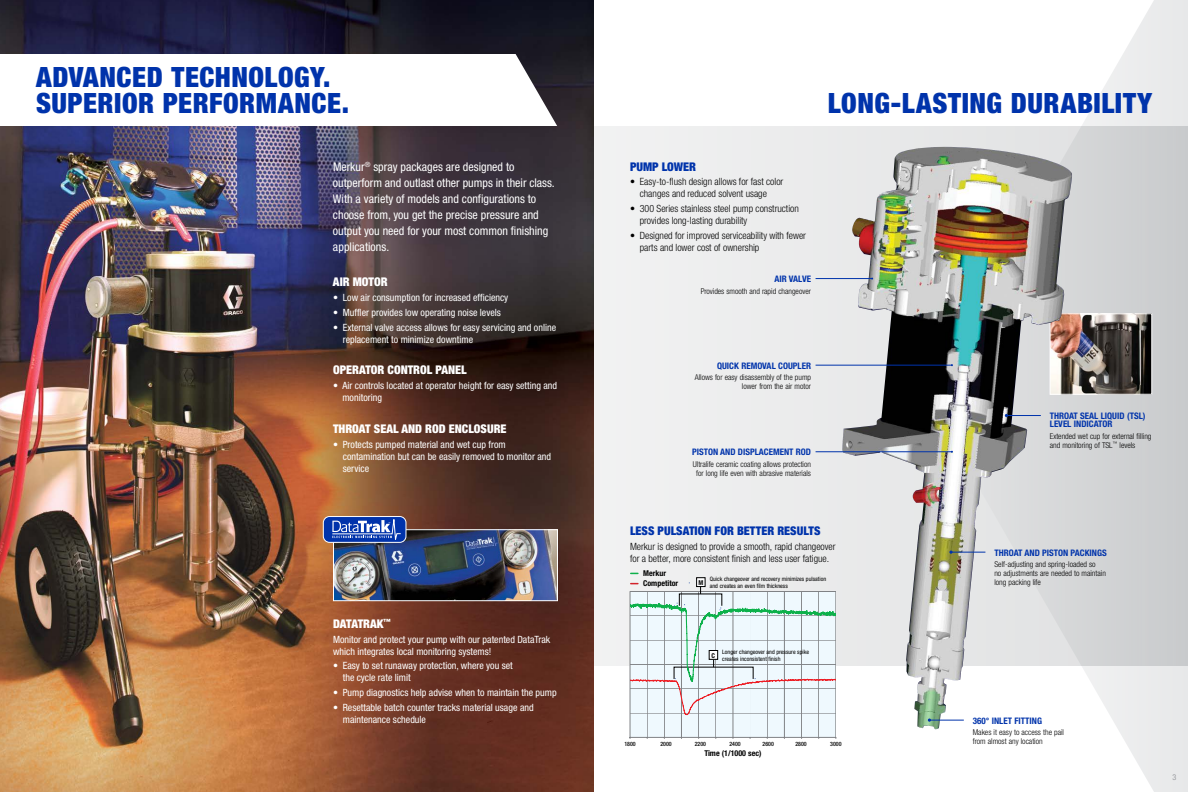
<style>
.page{position:relative;width:1188px;height:792px;background:#fff}
.page>*{position:absolute;margin:0;border:0;box-sizing:border-box;transform-origin:0 0}
.t1{font:900 condensed 28px/26px "Helvetica Neue LTW1 G";letter-spacing:.02em;color:#0033ab}
.t2{font:condensed 12px/16px "Helvetica Neue LTW1 G";color:#fff}
.t3{font:900 condensed 12px "Helvetica Neue LTW1 G";color:#fff}
.t4{font:900 condensed 12px "Helvetica Neue LTW1 G";color:#0033ab}
.t5{font:condensed 10px/12px "Helvetica Neue LTW1 G";color:#fff}
.t6{font:300 condensed 10px/12px "Helvetica Neue LTW1 G";color:#000}
.t7{font:700 condensed 9px/8px "Helvetica Neue LTW1 G";color:#0033ab}
.t8{font:300 condensed 8px/9px "Helvetica Neue LTW1 G";color:#000}
.t9{font:700 condensed 8px "Helvetica Neue LTW1 G";color:#000}
.t10{font:300 condensed 8px "Helvetica Neue LTW1 G";color:#939598}
.t11{font:700 condensed 6.7px "Helvetica Neue LTW1 G";color:#010101}
.t12{font:condensed 6px/7px "Helvetica Neue LTW1 G";color:#000}
.t13{font:500 condensed 5.9px "Helvetica Neue LTW1 G";color:#000}
</style>
<div class="page">
<svg style="left:1082px;top:0;width:106px;height:792px;fill:#ecedee"></svg>
<svg style="left:594px;top:126px;width:594px;height:540px;fill:#ebecec"></svg>
<img style="left:1072px;top:316px;width:78px;height:77px">
<div style="left:1050px;top:314px;width:102px;height:81px;border:1px solid #fff"></div>
<img style="left:0;top:0;width:594px;height:792px">
<svg style="left:0;top:54px;width:557px;height:72px"></svg>
<img style="left:842px;top:147px;width:230px;height:583px">
<hr style="left:1006px;top:415px;width:35px;height:1px;background:#0033ab">
<hr style="left:816px;top:278px;width:56px;height:1px;background:#0033ab">
<hr style="left:951px;top:552px;width:34px;height:1px;background:#0033ab">
<hr style="left:816px;top:365px;width:136px;height:1px;background:#0033ab">
<hr style="left:816px;top:452px;width:136px;height:1px;background:#0033ab">
<hr style="left:929px;top:720px;width:35px;height:1px;background:#0033ab">
<img style="left:335px;top:531px;width:221px;height:68px">
<div style="left:333px;top:529px;width:225px;height:72px;border:1px solid #fff"></div>
<div style="left:323px;top:517px;width:83px;height:25px;background:#0033ab;border-radius:6px"></div>
<div style="left:323px;top:516px;width:83px;height:27px;border:1px solid #fff;border-radius:6px"></div>
<svg style="left:332px;top:515px;width:69px;height:27px"></svg>
<div style="left:697px;top:578px;width:8px;height:9px;background:#fff"></div>
<div style="left:696px;top:578px;width:9px;height:9px;border:1px solid #010101"></div>
<div style="left:630px;top:591px;width:206px;height:146px;background:#eff9fe"></div>
<hr style="left:647px;top:591px;width:1px;height:146px;background:#808285">
<hr style="left:664px;top:591px;width:1px;height:146px;background:#808285">
<hr style="left:681px;top:591px;width:1px;height:146px;background:#808285">
<hr style="left:699px;top:591px;width:1px;height:146px;background:#808285">
<hr style="left:716px;top:591px;width:1px;height:146px;background:#808285">
<hr style="left:733px;top:591px;width:1px;height:146px;background:#808285">
<hr style="left:750px;top:591px;width:1px;height:146px;background:#808285">
<hr style="left:767px;top:591px;width:1px;height:146px;background:#808285">
<hr style="left:784px;top:591px;width:1px;height:146px;background:#808285">
<hr style="left:802px;top:591px;width:1px;height:146px;background:#808285">
<hr style="left:819px;top:591px;width:1px;height:146px;background:#808285">
<hr style="left:836px;top:591px;width:1px;height:146px;background:#808285">
<hr style="left:630px;top:591px;width:1px;height:146px;background:#808285">
<hr style="left:630px;top:737px;width:206px;height:1px;background:#808285">
<svg style="left:629px;top:583px;width:208px;height:133px"></svg>
<h1 class="t1" style="left:36px;top:64px;width:315px">ADVANCED TECHNOLOGY.<br>SUPERIOR PERFORMANCE.</h1>
<p class="t2" style="left:333px;top:158px;width:223px">Merkur<sup>®</sup> spray packages are designed to outperform and outlast other pumps in their class.<br>With a variety of models and configurations to choose from, you get the precise pressure and output you need for your most common finishing applications.</p>
<p class="t3" style="left:333px;top:275px;width:56px">AIR MOTOR</p>
<p class="t5" style="left:333px;top:292px;width:177px">• Low air consumption for increased efficiency</p>
<p class="t5" style="left:333px;top:306px;width:170px">• Muffler provides low operating noise levels</p>
<p class="t5" style="left:343px;top:321px;width:215px;text-indent:-10px">• External valve access allows for easy servicing and online replacement to minimize downtime</p>
<p class="t3" style="left:333px;top:363px;width:135px">OPERATOR CONTROL PANEL</p>
<p class="t5" style="left:342px;top:380px;width:216px;text-indent:-9px">• Air controls located at operator height for easy setting and monitoring</p>
<p class="t3" style="left:333px;top:421px;width:175px">THROAT SEAL AND ROD ENCLOSURE</p>
<p class="t5" style="left:343px;top:438px;width:210px;text-indent:-10px">• Protects pumped material and wet cup from contamination but can be easily removed to monitor and service</p>
<p class="t3" style="left:333px;top:616px;width:59px">DATATRAK<sup>™</sup></p>
<p class="t5" style="left:333px;top:633px;width:219px">Monitor and protect your pump with our patented DataTrak which integrates local monitoring systems!</p>
<p class="t5" style="left:343px;top:660px;width:172px;text-indent:-10px">• Easy to set runaway protection, where you set the cycle rate limit</p>
<p class="t5" style="left:333px;top:687px;width:225px">• Pump diagnostics help advise when to maintain the pump</p>
<p class="t5" style="left:343px;top:702px;width:192px;text-indent:-10px">• Resettable batch counter tracks material usage and maintenance schedule</p>
<h1 class="t1" style="left:828px;top:90px;width:326px">LONG-LASTING DURABILITY</h1>
<p class="t4" style="left:630px;top:159px;width:68px">PUMP LOWER</p>
<p class="t6" style="left:640px;top:176px;width:145px;text-indent:-10px">• Easy-to-flush design allows for fast color changes and reduced solvent usage</p>
<p class="t6" style="left:640px;top:203px;width:161px;text-indent:-10px">• 300 Series stainless steel pump construction provides long-lasting durability</p>
<p class="t6" style="left:640px;top:230px;width:168px;text-indent:-10px">• Designed for improved serviceability with fewer parts and lower cost of ownership</p>
<p class="t7" style="left:775px;top:275px;width:38px">AIR VALVE</p>
<p class="t8" style="left:701px;top:287px;width:112px">Provides smooth and rapid changeover</p>
<p class="t7" style="left:717px;top:361px;width:95px">QUICK REMOVAL COUPLER</p>
<p class="t8" style="left:695px;top:373px;width:118px;text-align:right">Allows for easy disassembly of the pump lower from the air motor</p>
<p class="t7" style="left:692px;top:448px;width:120px">PISTON AND DISPLACEMENT ROD</p>
<p class="t8" style="left:693px;top:460px;width:120px;text-align:center">Ultralife ceramic coating allows protection for long life even with abrasive materials</p>
<p class="t4" style="left:630px;top:523px;width:192px">LESS PULSATION FOR BETTER RESULTS</p>
<p class="t6" style="left:630px;top:540px;width:207px">Merkur is designed to provide a smooth, rapid changeover for a better, more consistent finish and less user fatigue.</p>
<p class="t9" style="left:643px;top:579px;width:37px">Competitor</p>
<p class="t9" style="left:643px;top:569px;width:24px">Merkur</p>
<p class="t12" style="left:710px;top:575px;width:118px">Quick changeover and recovery minimizes pulsation and creates an even film thickness</p>
<p class="t11" style="left:698px;top:578px;width:6px">M</p>
<p class="t12" style="left:722px;top:648px;width:88px">Longer changeover and pressure spike creates inconsistent finish</p>
<p class="t11" style="left:712px;top:651px;width:5px">C</p>
<p class="t13" style="left:624px;top:740px;width:13px">1800</p>
<p class="t13" style="left:660px;top:740px;width:13px">2000</p>
<p class="t13" style="left:695px;top:740px;width:13px">2200</p>
<p class="t13" style="left:729px;top:740px;width:13px">2400</p>
<p class="t13" style="left:763px;top:740px;width:13px">2600</p>
<p class="t13" style="left:795px;top:740px;width:13px">2800</p>
<p class="t13" style="left:830px;top:740px;width:13px">3000</p>
<p class="t9" style="left:704px;top:748px;width:59px">Time (1/1000 sec)</p>
<p class="t7" style="left:1050px;top:412px;width:97px">THROAT SEAL LIQUID (TSL)<br>LEVEL INDICATOR</p>
<p class="t8" style="left:1050px;top:432px;width:103px">Extended wet cup for external filling and monitoring of TSL<sup>™</sup> levels</p>
<p class="t7" style="left:994px;top:548px;width:114px">THROAT AND PISTON PACKINGS</p>
<p class="t8" style="left:994px;top:560px;width:113px">Self-adjusting and spring-loaded so<br>no adjustments are needed to maintain long packing life</p>
<p class="t7" style="left:973px;top:716px;width:71px">360° INLET FITTING</p>
<p class="t8" style="left:973px;top:728px;width:93px">Makes it easy to access the pail from almost any location</p>
<p class="t10" style="left:1173px;top:772px;width:5px">3</p>
</div>
